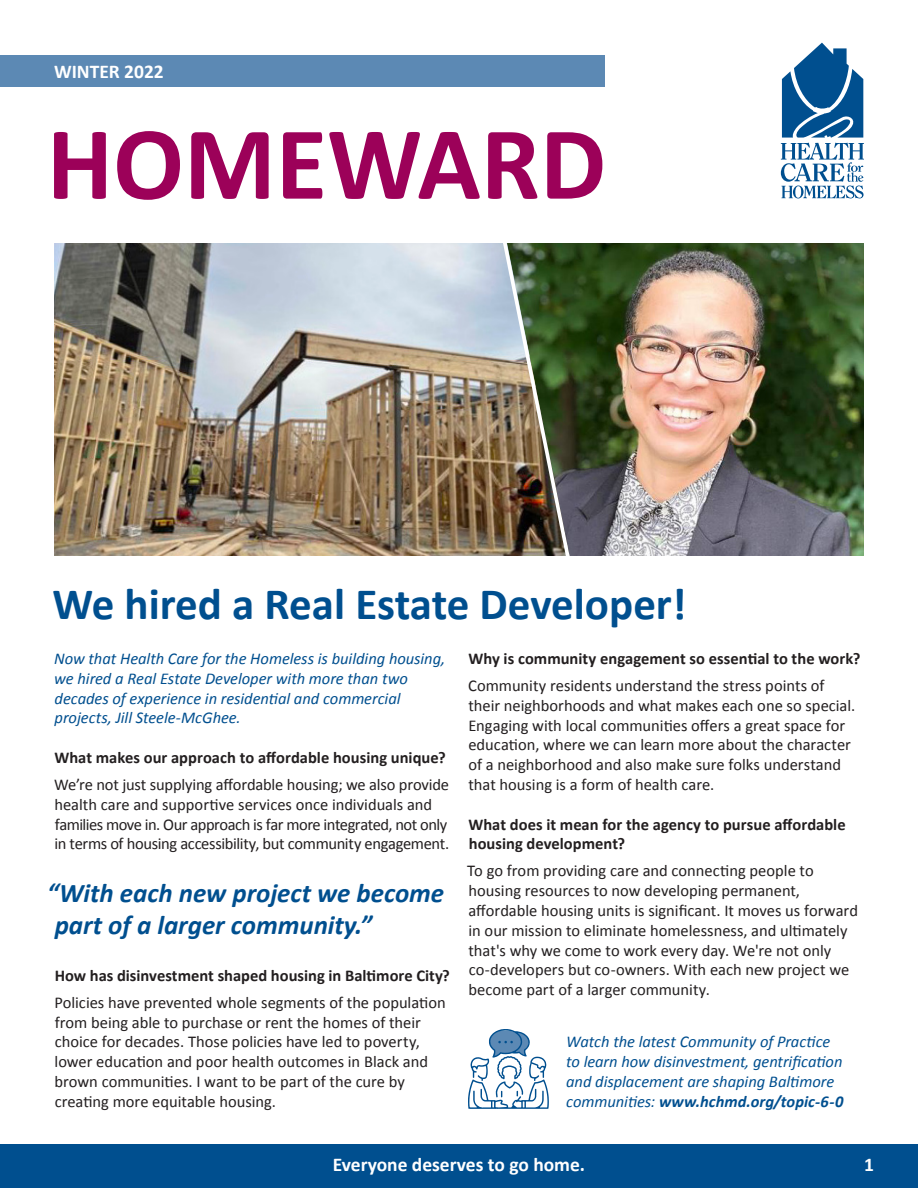
<style>
.page{position:relative;width:918px;height:1188px;background:#fff}
.page>*{position:absolute;margin:0;border:0;box-sizing:border-box;transform-origin:0 0}
.t1{font:700 105px "Calibri";color:#9c0159}
.t2{font:700 45px "Calibri";color:#004f8f}
.t3{font:italic 700 27px/32.4px "Calibri";color:#004f8f}
.t4{font:700 19.5px "Calibri";color:#fff}
.t5{font:16.5px/19.8px "Calibri";letter-spacing:-.005em;color:#231f20}
.t6{font:italic 16.5px/19.8px "Calibri";letter-spacing:-.005em;color:#004f8f}
.t7{font:700 16.5px/19.8px "Calibri";color:#231f20}
.s1{font-weight:700}
</style>
<div class="page">
<div style="left:0;top:1144px;width:918px;height:44px;background:#004f8f"></div>
<div style="left:0;top:56px;width:605px;height:31px;background:#5c89b4"></div>
<svg style="left:781px;top:43px;width:83px;height:155px"></svg>
<img style="left:54px;top:243px;width:444px;height:313px">
<img style="left:611px;top:243px;width:253px;height:313px">
<img style="left:498px;top:243px;width:113px;height:313px">
<svg style="left:468px;top:1029px;width:81px;height:80px"></svg>
<p class="t4" style="left:54px;top:59px;width:111px">WINTER 2022</p>
<p class="t1" style="left:47px;top:99px;width:561px">HOMEWARD</p>
<p class="t2" style="left:53px;top:576px;width:636px">We hired a Real Estate Developer!</p>
<p class="t7" style="left:468px;top:648px;width:393px">Why is community engagement so essential to the work?</p>
<p class="t5" style="left:468px;top:675px;width:389px">Community residents understand the stress points of their neighborhoods and what makes each one so special.<br>Engaging with local communities offers a great space for education, where we can learn more about the character of a neighborhood and also make sure folks understand that housing is a form of health care.</p>
<p class="t7" style="left:468px;top:813px;width:379px">What does it mean for the agency to pursue affordable housing development?</p>
<p class="t5" style="left:467px;top:860px;width:392px">To go from providing care and connecting people to housing resources to now developing permanent, affordable housing units is significant. It moves us forward in our mission to eliminate homelessness, and ultimately that's why we come to work every day. We're not only co-developers but co-owners. With each new project we become part of a larger community.</p>
<p class="t6" style="left:54px;top:648px;width:393px">Now that Health Care for the Homeless is building housing, we hired a Real Estate Developer with more than two decades of experience in residential and commercial projects, Jill Steele-McGhee.</p>
<p class="t7" style="left:54px;top:747px;width:393px">What makes our approach to affordable housing unique?</p>
<p class="t5" style="left:54px;top:774px;width:397px">We’re not just supplying affordable housing; we also provide health care and supportive services once individuals and families move in. Our approach is far more integrated, not only in terms of housing accessibility, but community engagement.</p>
<p class="t3" style="left:47px;top:875px;width:399px">“With each new project we become part of a larger community.”</p>
<p class="t7" style="left:55px;top:965px;width:397px">How has disinvestment shaped housing in Baltimore City?</p>
<p class="t5" style="left:54px;top:992px;width:393px">Policies have prevented whole segments of the population from being able to purchase or rent the homes of their choice for decades. Those policies have led to poverty, lower education and poor health outcomes in Black and brown communities. I want to be part of the cure by creating more equitable housing.</p>
<p class="t6" style="left:566px;top:1031px;width:279px">Watch the latest Community of Practice to learn how disinvestment, gentrification and displacement are shaping Baltimore communities: <span class="s1">www.hchmd.org/topic-6-0</span></p>
<p class="t4" style="left:333px;top:1152px;width:254px">Everyone deserves to go home.</p>
<p class="t4" style="left:864px;top:1152px;width:11px">1</p>
</div>
